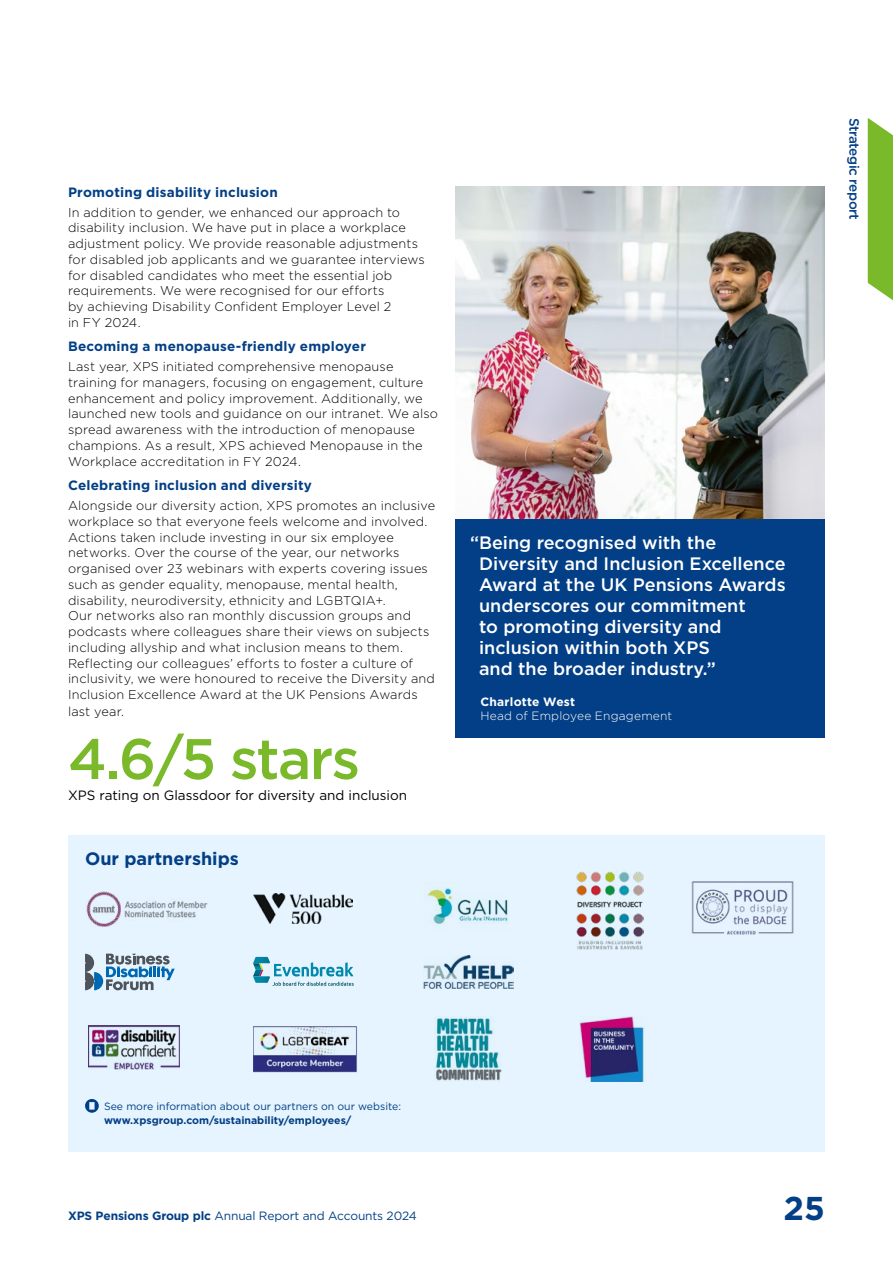
<style>
.page{position:relative;width:893px;height:1263px;background:#fff}
.page>*{position:absolute;margin:0;border:0;box-sizing:border-box;transform-origin:0 0}
.t1{font:500 57px "Gotham";letter-spacing:-.03em;color:#7ab929}
.t2{font:700 33px "Gotham";color:#033f86}
.t3{font:500 18px/21px "Gotham";color:#fff}
.t4{font:700 18px "Gotham";color:#033f86}
.t5{font:700 13.5px "Gotham";letter-spacing:.015em;color:#033f86}
.t6{font:13.5px "Gotham";color:#000}
.t7{font:500 13.5px "Gotham";letter-spacing:-.03em;color:#033f86}
.t8{font:300 12.75px/15.8px "Gotham";letter-spacing:.01em;color:#000}
.t9{font:12px "Gotham";letter-spacing:-.01em;color:#033f86}
.t10{font:300 12px "Gotham";letter-spacing:.015em;color:#fff}
.t11{font:700 12px "Gotham";letter-spacing:.015em;color:#fff}
.t12{font:10.5px "Gotham";color:#033f86}
.t13{font:700 10.5px "Gotham";color:#033f86}
.s1{font-weight:700}
</style>
<div class="page">
<img style="left:455px;top:187px;width:370px;height:332px">
<svg style="left:868px;top:118px;width:25px;height:183px;background:#87bf3e"></svg>
<div style="left:68px;top:835px;width:757px;height:316px;background:#e5f4fe"></div>
<svg style="left:85px;top:1099px;width:14px;height:14px"></svg>
<div style="left:455px;top:519px;width:370px;height:219px;background:#033f86"></div>
<img style="left:86px;top:891px;width:121px;height:35px">
<img style="left:580px;top:1016px;width:64px;height:66px">
<svg style="left:85px;top:954px;width:90px;height:36px"></svg>
<img style="left:88px;top:1025px;width:91px;height:45px">
<img style="left:577px;top:872px;width:66px;height:77px">
<svg style="left:253px;top:957px;width:101px;height:29px"></svg>
<img style="left:253px;top:894px;width:100px;height:29px">
<img style="left:253px;top:1026px;width:104px;height:47px">
<img style="left:435px;top:1017px;width:66px;height:64px">
<img style="left:427px;top:887px;width:81px;height:38px">
<img style="left:424px;top:955px;width:90px;height:34px">
<img style="left:691px;top:881px;width:103px;height:54px">
<p class="t5" style="left:68px;top:183px;width:211px">Promoting disability inclusion</p>
<p class="t8" style="left:68px;top:204px;width:358px">In addition to gender, we enhanced our approach to disability inclusion. We have put in place a workplace adjustment policy. We provide reasonable adjustments for disabled job applicants and we guarantee interviews for disabled candidates who meet the essential job requirements. We were recognised for our efforts<br>by achieving Disability Confident Employer Level 2<br>in FY 2024.</p>
<p class="t5" style="left:68px;top:337px;width:300px">Becoming a menopause-friendly employer</p>
<p class="t8" style="left:68px;top:358px;width:371px">Last year, XPS initiated comprehensive menopause training for managers, focusing on engagement, culture enhancement and policy improvement. Additionally, we launched new tools and guidance on our intranet. We also spread awareness with the introduction of menopause champions. As a result, XPS achieved Menopause in the Workplace accreditation in FY 2024.</p>
<p class="t5" style="left:68px;top:476px;width:246px">Celebrating inclusion and diversity</p>
<p class="t8" style="left:68px;top:497px;width:369px">Alongside our diversity action, XPS promotes an inclusive workplace so that everyone feels welcome and involved.<br>Actions taken include investing in our six employee networks. Over the course of the year, our networks organised over 23 webinars with experts covering issues such as gender equality, menopause, mental health, disability, neurodiversity, ethnicity and LGBTQIA+.<br>Our networks also ran monthly discussion groups and podcasts where colleagues share their views on subjects including allyship and what inclusion means to them.<br>Reflecting our colleagues’ efforts to foster a culture of inclusivity, we were honoured to receive the Diversity and Inclusion Excellence Award at the UK Pensions Awards last year.</p>
<h1 class="t1" style="left:68px;top:721px;width:294px">4.6/5 stars</h1>
<p class="t6" style="left:68px;top:786px;width:341px">XPS rating on Glassdoor for diversity and inclusion</p>
<h3 class="t4" style="left:85px;top:847px;width:155px">Our partnerships</h3>
<h3 class="t3" style="left:479px;top:531px;width:308px;text-indent:-9px">“Being recognised with the<br>Diversity and Inclusion Excellence<br>Award at the UK Pensions Awards underscores our commitment<br>to promoting diversity and inclusion within both XPS<br>and the broader industry.”</h3>
<p class="t11" style="left:480px;top:694px;width:96px">Charlotte West</p>
<p class="t10" style="left:480px;top:708px;width:193px">Head of Employee Engagement</p>
<p class="t7" style="left:863px;top:118px;width:103px;rotate:90deg">Strategic report</p>
<p class="t12" style="left:104px;top:1099px;width:299px">See more information about our partners on our website:</p>
<p class="t13" style="left:104px;top:1113px;width:249px">www.xpsgroup.com/sustainability/employees/</p>
<p class="t9" style="left:68px;top:1208px;width:350px"><span class="s1">XPS Pensions Group plc</span> Annual Report and Accounts 2024</p>
<h2 class="t2" style="left:784px;top:1187px;width:43px">25</h2>
</div>
